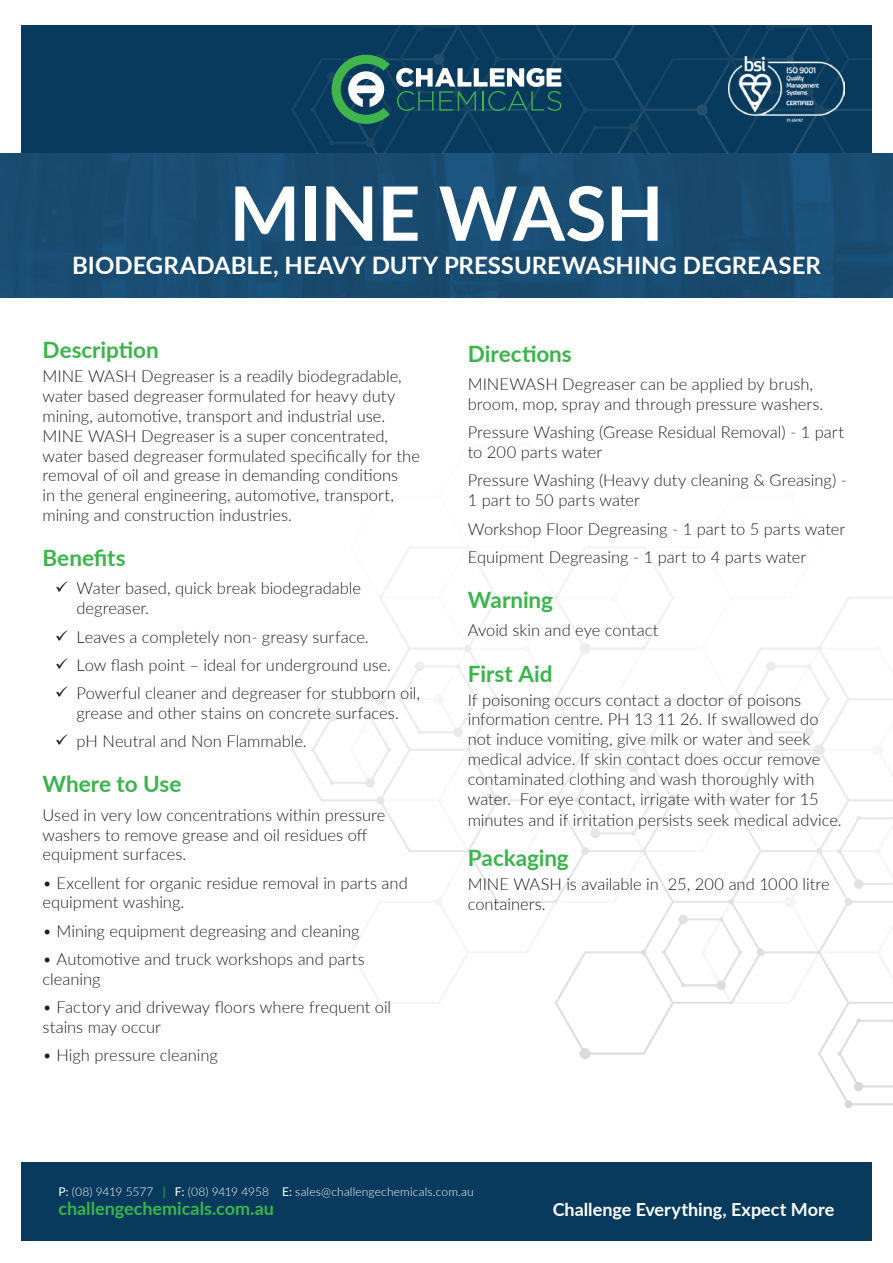
<style>
.page{position:relative;width:893px;height:1263px;background:#fff}
.page>*{position:absolute;margin:0;border:0;box-sizing:border-box;transform-origin:0 0}
.t1{font:700 75px "Lato";letter-spacing:-.01em;color:#fff}
.t2{font:700 24px "Lato";color:#fff}
.t3{font:700 22.5px "Lato";color:#39b54a}
.t4{font:700 18px "Lato";color:#fff}
.t5{font:700 18px "Lato";color:#39b54a}
.t6{font:300 16.5px/19.8px "Lato";color:#231f20}
.t7{font:300 12px "Lato";letter-spacing:.01em;color:#fff}
.s1{font-weight:400}
.s2{font-weight:400;color:#39b54a}
</style>
<div class="page">
<div style="left:0;top:153px;width:893px;height:145px;background:#194c71"></div>
<img style="left:292px;top:547px;width:601px;height:560px">
<div style="left:21px;top:1162px;width:851px;height:78px;background:#073a5d"></div>
<div style="left:21px;top:26px;width:851px;height:127px;background:#073a5d"></div>
<img style="left:292px;top:26px;width:580px;height:127px">
<svg style="left:332px;top:55px;width:58px;height:69px"></svg>
<svg style="left:396px;top:68px;width:165px;height:43px"></svg>
<img style="left:728px;top:56px;width:117px;height:67px">
<h1 class="t1" style="left:229px;top:158px;width:436px">MINE WASH</h1>
<h2 class="t2" style="left:72px;top:248px;width:750px">BIODEGRADABLE, HEAVY DUTY PRESSUREWASHING DEGREASER</h2>
<h3 class="t3" style="left:43px;top:334px;width:118px">Description</h3>
<p class="t6" style="left:43px;top:366px;width:379px">MINE WASH Degreaser is a readily biodegradable, water based degreaser formulated for heavy duty mining, automotive, transport and industrial use.<br>MINE WASH Degreaser is a super concentrated, water based degreaser formulated specifically for the removal of oil and grease in demanding conditions<br>in the general engineering, automotive, transport, mining and construction industries.</p>
<h3 class="t3" style="left:43px;top:541px;width:85px">Benefits</h3>
<p class="t6" style="left:77px;top:578px;width:286px">Water based, quick break biodegradable degreaser.</p>
<p class="t6" style="left:76px;top:622px;width:345px;line-height:28.3px">Leaves a completely non- greasy surface.<br>Low flash point – ideal for underground use.<br>Powerful cleaner and degreaser for stubborn oil,</p>
<p class="t6" style="left:76px;top:698px;width:324px;line-height:28.3px">grease and other stains on concrete surfaces. pH Neutral and Non Flammable.</p>
<h3 class="t3" style="left:43px;top:768px;width:140px">Where to Use</h3>
<p class="t6" style="left:43px;top:804px;width:344px">Used in very low concentrations within pressure washers to remove grease and oil residues off equipment surfaces.</p>
<p class="t6" style="left:43px;top:872px;width:367px">• Excellent for organic residue removal in parts and equipment washing.</p>
<p class="t6" style="left:43px;top:920px;width:318px">• Mining equipment degreasing and cleaning</p>
<p class="t6" style="left:43px;top:949px;width:324px">• Automotive and truck workshops and parts cleaning</p>
<p class="t6" style="left:43px;top:997px;width:350px">• Factory and driveway floors where frequent oil stains may occur</p>
<p class="t6" style="left:43px;top:1045px;width:177px">• High pressure cleaning</p>
<h3 class="t3" style="left:468px;top:337px;width:106px">Directions</h3>
<p class="t6" style="left:468px;top:374px;width:357px">MINEWASH Degreaser can be applied by brush, broom, mop, spray and through pressure washers.</p>
<p class="t6" style="left:468px;top:422px;width:378px">Pressure Washing (Grease Residual Removal) - 1 part to 200 parts water</p>
<p class="t6" style="left:468px;top:470px;width:381px">Pressure Washing (Heavy duty cleaning &amp; Greasing) -<br>1 part to 50 parts water</p>
<p class="t6" style="left:468px;top:514px;width:379px;line-height:28.3px">Workshop Floor Degreasing - 1 part to 5 parts water<br>Equipment Degreasing - 1 part to 4 parts water</p>
<h3 class="t3" style="left:468px;top:583px;width:87px">Warning</h3>
<p class="t6" style="left:468px;top:620px;width:192px">Avoid skin and eye contact</p>
<h3 class="t3" style="left:468px;top:657px;width:86px">First Aid</h3>
<p class="t6" style="left:468px;top:689px;width:354px">If poisoning occurs contact a doctor of poisons information centre. PH 13 11 26. If swallowed do not induce vomiting, give milk or water and seek medical advice. If skin contact does occur remove contaminated clothing and wash thoroughly with water. For eye contact, irrigate with water for 15</p>
<p class="t6" style="left:468px;top:810px;width:375px">minutes and if irritation persists seek medical advice.</p>
<h3 class="t3" style="left:468px;top:841px;width:103px">Packaging</h3>
<p class="t6" style="left:468px;top:873px;width:364px">MINE WASH is available in 25, 200 and 1000 litre containers.</p>
<p class="t7" style="left:58px;top:1183px;width:417px"><span class="s1">P:</span> (08) 9419 5577 <span class="s2">|</span> <span class="s1">F:</span> (08) 9419 4958 <span class="s1">E:</span> sales@challengechemicals.com.au</p>
<p class="t5" style="left:58px;top:1195px;width:217px">challengechemicals.com.au</p>
<p class="t4" style="left:553px;top:1196px;width:283px">Challenge Everything, Expect More</p>
</div>
